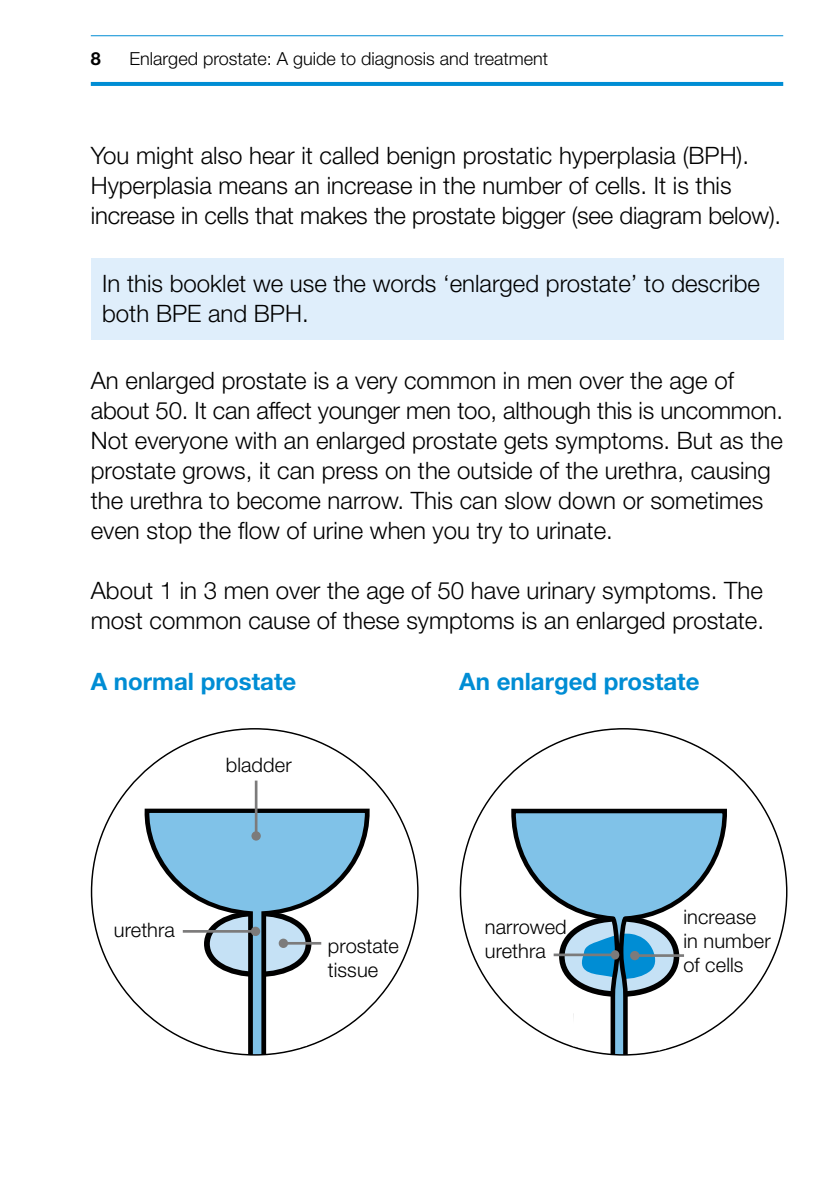
<style>
.page{position:relative;width:840px;height:1191px;background:#fff}
.page>*{position:absolute;margin:0;border:0;box-sizing:border-box;transform-origin:0 0}
.t1{font:300 24px/30px "Helvetica Neue LT Std";color:#000}
.t2{font:700 24px "Helvetica Neue LT Std";color:#008dd4}
.t3{font:300 20px/24px "Helvetica Neue LT Std";letter-spacing:.005em;color:#000}
.t4{font:300 18px "Helvetica Neue LT Std";color:#000}
.t5{font:700 18px "Helvetica Neue LT Std";color:#000}
</style>
<div class="page">
<hr style="left:91px;top:35px;width:691px;height:1px;background:#008dd4">
<hr style="left:91px;top:82px;width:691px;height:4px;background:#008dd4">
<div style="left:91px;top:258px;width:691px;height:81px;background:#dfeefb"></div>
<svg style="left:91px;top:729px;width:326px;height:275px"></svg>
<svg style="left:142px;top:806px;width:230px;height:196px"></svg>
<hr style="left:255px;top:780px;width:2px;height:56px;background:#7c7b7b">
<div style="left:251px;top:831px;width:10px;height:9px;background:#7c7b7b;border-radius:50%"></div>
<hr style="left:282px;top:942px;width:39px;height:2px;background:#7c7b7b">
<svg style="left:278px;top:938px;width:10px;height:10px"></svg>
<hr style="left:183px;top:930px;width:73px;height:2px;background:#7c7b7b">
<div style="left:251px;top:926px;width:9px;height:10px;background:#7c7b7b;border-radius:50%"></div>
<svg style="left:461px;top:729px;width:325px;height:282px"></svg>
<svg style="left:509px;top:806px;width:219px;height:187px"></svg>
<hr style="left:636px;top:954px;width:47px;height:3px;background:#7c7b7b">
<svg style="left:629px;top:951px;width:10px;height:9px"></svg>
<hr style="left:553px;top:953px;width:58px;height:3px;background:#7c7b7b">
<div style="left:610px;top:950px;width:9px;height:9px;background:#7c7b7b;border-radius:50%"></div>
<svg style="left:502px;top:993px;width:234px;height:62px"></svg>
<svg style="left:135px;top:1002px;width:244px;height:53px"></svg>
<p class="t5" style="left:91px;top:47px;width:12px">8</p>
<p class="t4" style="left:129px;top:48px;width:420px">Enlarged prostate: A guide to diagnosis and treatment</p>
<p class="t1" style="left:91px;top:140px;width:691px">You might also hear it called benign prostatic hyperplasia (BPH).<br>Hyperplasia means an increase in the number of cells. It is this increase in cells that makes the prostate bigger (see diagram below).</p>
<p class="t1" style="left:102px;top:268px;width:659px">In this booklet we use the words ‘enlarged prostate’ to describe both BPE and BPH.</p>
<p class="t1" style="left:91px;top:365px;width:693px">An enlarged prostate is a very common in men over the age of about 50. It can affect younger men too, although this is uncommon.<br>Not everyone with an enlarged prostate gets symptoms. But as the prostate grows, it can press on the outside of the urethra, causing the urethra to become narrow. This can slow down or sometimes even stop the flow of urine when you try to urinate.</p>
<p class="t1" style="left:91px;top:575px;width:674px">About 1 in 3 men over the age of 50 have urinary symptoms. The most common cause of these symptoms is an enlarged prostate.</p>
<p class="t2" style="left:91px;top:666px;width:207px">A normal prostate</p>
<p class="t2" style="left:459px;top:666px;width:241px">An enlarged prostate</p>
<p class="t3" style="left:225px;top:752px;width:67px">bladder</p>
<p class="t3" style="left:114px;top:917px;width:62px">urethra</p>
<p class="t3" style="left:327px;top:933px;width:72px">prostate tissue</p>
<p class="t3" style="left:484px;top:914px;width:83px">narrowed urethra</p>
<p class="t3" style="left:683px;top:905px;width:89px">increase in number of cells</p>
</div>
